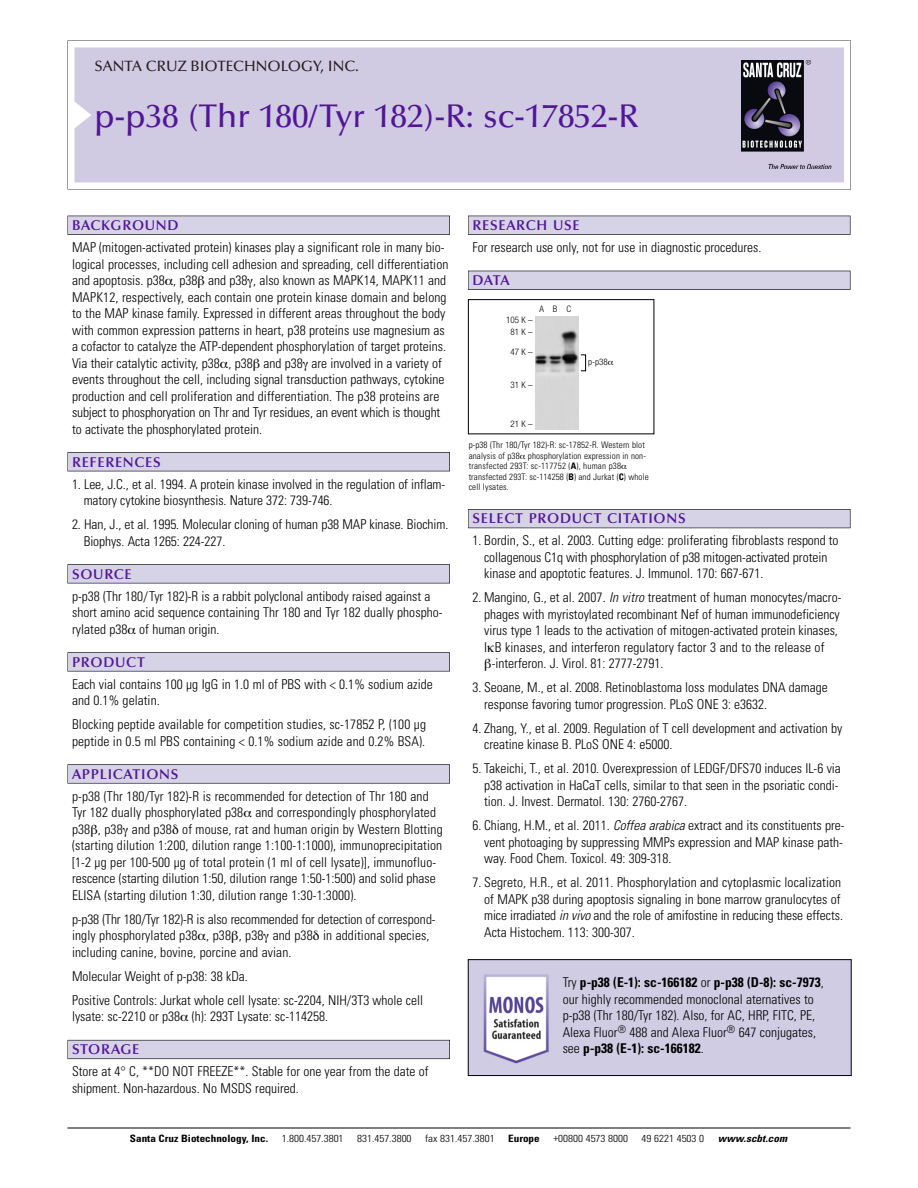
<style>
.page{position:relative;width:918px;height:1188px;background:#fff}
.page>*{position:absolute;margin:0;border:0;box-sizing:border-box;transform-origin:0 0}
.t1{font:500 33px "Optima";color:#511695}
.t2{font:500 15px "Optima";color:#231f20}
.t3{font:600 14.25px "Optima";letter-spacing:.05em;color:#511695}
.t4{font:300 condensed 13.5px/16.5px "Univers";color:#000}
.t5{font:300 condensed 10.2px "Univers";color:#000;scale:1.1 1}
.t6{font:700 condensed 10.2px "Univers";color:#000;scale:1.1 1}
.t7{font:italic 700 condensed 10.2px "Univers";letter-spacing:.005em;color:#000;scale:1.1 1}
.t8{font:300 condensed 9px/10.5px "Univers";letter-spacing:.015em;color:#000}
.t9{font:300 condensed 9px/12px "Helvetica Neue";color:#000;text-align:center}
.s1{font-weight:700}
.s2{font-style:italic}
</style>
<div class="page">
<svg style="left:68px;top:40px;width:783px;height:149px"></svg>
<div style="left:74px;top:47px;width:770px;height:135px;background:#d1cae3"></div>
<img style="left:741px;top:60px;width:90px;height:108px">
<div style="left:68px;top:216px;width:382px;height:19px;background:#525155"></div>
<div style="left:68px;top:216px;width:381px;height:18px;background:#d7d3e7"></div>
<div style="left:68px;top:452px;width:382px;height:19px;background:#525155"></div>
<div style="left:68px;top:453px;width:381px;height:18px;background:#d7d3e7"></div>
<div style="left:68px;top:564px;width:382px;height:19px;background:#545357"></div>
<div style="left:68px;top:565px;width:381px;height:18px;background:#d7d3e7"></div>
<div style="left:68px;top:652px;width:382px;height:19px;background:#575759"></div>
<div style="left:68px;top:653px;width:381px;height:18px;background:#d7d3e7"></div>
<svg style="left:68px;top:764px;width:382px;height:20px"></svg>
<div style="left:68px;top:765px;width:381px;height:18px;background:#d7d3e7"></div>
<div style="left:68px;top:1040px;width:382px;height:19px;background:#66646e"></div>
<div style="left:68px;top:1040px;width:381px;height:18px;background:#d7d3e7"></div>
<div style="left:468px;top:216px;width:382px;height:19px;background:#525155"></div>
<div style="left:468px;top:216px;width:382px;height:18px;background:#d7d3e7"></div>
<div style="left:468px;top:271px;width:382px;height:19px;background:#515055"></div>
<div style="left:468px;top:271px;width:382px;height:18px;background:#d7d3e7"></div>
<div style="left:468px;top:509px;width:382px;height:19px;background:#535259"></div>
<div style="left:468px;top:510px;width:382px;height:18px;background:#d7d3e7"></div>
<hr style="left:68px;top:1128px;width:782px;height:1px;background:#000">
<div style="left:468px;top:299px;width:186px;height:135px;border:1px solid #000"></div>
<img style="left:536px;top:317px;width:43px;height:112px">
<div style="left:581px;top:355px;width:5px;height:16px;border:1px solid #000"></div>
<img style="left:470px;top:961px;width:380px;height:113px">
<div style="left:468px;top:959px;width:384px;height:117px;border:1px solid #000"></div>
<p class="t2" style="left:94px;top:61px;width:266px">SANTA CRUZ BIOTECHNOLOGY, INC.</p>
<h1 class="t1" style="left:94px;top:103px;width:546px">p-p38 (Thr 180/Tyr 182)-R: sc-17852-R</h1>
<p class="t3" style="left:72px;top:219px;width:108px">BACKGROUND</p>
<p class="t4" style="left:72px;top:240px;width:378px">MAP (mitogen-activated protein) kinases play a significant role in many bio&shy;logical processes, including cell adhesion and spreading, cell differentiation and apoptosis. p38 , p38 and p38 , also known as MAPK14, MAPK11 and MAPK12, respectively, each contain one protein kinase domain and belong to the MAP kinase family. Expressed in different areas throughout the body with common expression patterns in heart, p38 proteins use magnesium as a cofactor to catalyze the ATP-dependent phosphorylation of target proteins.<br>Via their catalytic activity, p38 , p38 and p38 are involved in a variety of events throughout the cell, including signal transduction pathways, cytokine production and cell proliferation and differentiation. The p38 proteins are subject to phosphoryation on Thr and Tyr residues, an event which is thought to activate the phosphorylated protein.</p>
<p class="t3" style="left:72px;top:456px;width:90px">REFERENCES</p>
<p class="t4" style="left:84px;top:477px;width:363px;text-indent:-12px">1. Lee, J.C., et al. 1994. A protein kinase involved in the regulation of inflam&shy;matory cytokine biosynthesis. Nature 372: 739-746.</p>
<p class="t4" style="left:84px;top:517px;width:366px;text-indent:-12px">2. Han, J., et al. 1995. Molecular cloning of human p38 MAP kinase. Biochim.<br>Biophys. Acta 1265: 224-227.</p>
<p class="t3" style="left:72px;top:568px;width:61px">SOURCE</p>
<p class="t4" style="left:72px;top:589px;width:372px">p-p38 (Thr 180/Tyr 182)-R is a rabbit polyclonal antibody raised against a short amino acid sequence containing Thr 180 and Tyr 182 dually phospho&shy;rylated p38 of human origin.</p>
<p class="t3" style="left:72px;top:656px;width:74px">PRODUCT</p>
<p class="t4" style="left:72px;top:677px;width:362px">Each vial contains 100 µg IgG in 1.0 ml of PBS with &lt; 0.1% sodium azide and 0.1% gelatin.</p>
<p class="t4" style="left:72px;top:717px;width:356px">Blocking peptide available for competition studies, sc-17852 P, (100 µg peptide in 0.5 ml PBS containing &lt; 0.1% sodium azide and 0.2% BSA).</p>
<p class="t3" style="left:72px;top:768px;width:108px">APPLICATIONS</p>
<p class="t4" style="left:72px;top:789px;width:372px">p-p38 (Thr 180/Tyr 182)-R is recommended for detection of Thr 180 and Tyr 182 dually phosphorylated p38 and correspondingly phosphorylated p38 , p38 and p38 of mouse, rat and human origin by Western Blotting (starting dilution 1:200, dilution range 1:100-1:1000), immunoprecipitation [1-2 µg per 100-500 µg of total protein (1 ml of cell lysate)], immunofluo&shy;rescence (starting dilution 1:50, dilution range 1:50-1:500) and solid phase ELISA (starting dilution 1:30, dilution range 1:30-1:3000).</p>
<p class="t4" style="left:72px;top:912px;width:365px">p-p38 (Thr 180/Tyr 182)-R is also recommended for detection of correspond&shy;ingly phosphorylated p38 , p38 , p38 and p38 in additional species, including canine, bovine, porcine and avian.</p>
<p class="t4" style="left:72px;top:965px;width:353px;line-height:24px">Molecular Weight of p-p38: 38 kDa.<br>Positive Controls: Jurkat whole cell lysate: sc-2204, NIH/3T3 whole cell</p>
<p class="t4" style="left:72px;top:1009px;width:258px">lysate: sc-2210 or p38 (h): 293T Lysate: sc-114258.</p>
<p class="t3" style="left:72px;top:1044px;width:69px">STORAGE</p>
<p class="t4" style="left:72px;top:1064px;width:358px">Store at 4° C, **DO NOT FREEZE**. Stable for one year from the date of shipment. Non-hazardous. No MSDS required.</p>
<p class="t3" style="left:473px;top:219px;width:109px">RESEARCH USE</p>
<p class="t4" style="left:473px;top:240px;width:290px">For research use only, not for use in diagnostic procedures.</p>
<p class="t3" style="left:473px;top:275px;width:39px">DATA</p>
<p class="t9" style="left:539px;top:304px;width:33px">ABC</p>
<p class="t9" style="left:506px;top:315px;width:28px">105 K –<br>81K–</p>
<p class="t9" style="left:510px;top:347px;width:24px">47K–</p>
<p class="t9" style="left:510px;top:380px;width:24px">31K–</p>
<p class="t9" style="left:510px;top:419px;width:24px">21K–</p>
<p class="t9" style="left:588px;top:356px;width:21px">p-p38</p>
<p class="t8" style="left:469px;top:441px;width:182px">p-p38 (Thr 180/Tyr 182)-R: sc-17852-R. Western blot analysis of p38 phosphorylation expression in non&shy;transfected 293T: sc-117752 (<span class="s1">A</span>), human p38 transfected 293T: sc-114258 (<span class="s1">B</span>) and Jurkat (<span class="s1">C</span>) whole cell lysates.</p>
<p class="t3" style="left:473px;top:513px;width:215px">SELECT PRODUCT CITATIONS</p>
<p class="t4" style="left:484px;top:534px;width:356px;text-indent:-12px">1. Bordin, S., et al. 2003. Cutting edge: proliferating fibroblasts respond to collagenous C1q with phosphorylation of p38 mitogen-activated protein kinase and apoptotic features. J. Immunol. 170: 667-671.</p>
<p class="t4" style="left:473px;top:591px;width:371px">2. Mangino, G., et al. 2007. <span class="s2">In vitro</span> treatment of human monocytes/macro-</p>
<p class="t4" style="left:484px;top:607px;width:357px">phages with myristoylated recombinant Nef of human immunodeficiency</p>
<p class="t4" style="left:484px;top:624px;width:355px">virus type 1 leads to the activation of mitogen-activated protein kinases,</p>
<p class="t4" style="left:484px;top:640px;width:342px">I B kinases, and interferon regulatory factor 3 and to the release of</p>
<p class="t4" style="left:492px;top:657px;width:173px">-interferon. J. Virol. 81: 2777-2791.</p>
<p class="t4" style="left:484px;top:681px;width:345px;text-indent:-12px">3. Seoane, M., et al. 2008. Retinoblastoma loss modulates DNA damage response favoring tumor progression. PLoS ONE 3: e3632.</p>
<p class="t4" style="left:484px;top:721px;width:360px;text-indent:-12px">4. Zhang, Y., et al. 2009. Regulation of T cell development and activation by creatine kinase B. PLoS ONE 4: e5000.</p>
<p class="t4" style="left:484px;top:762px;width:358px;text-indent:-12px">5. Takeichi, T., et al. 2010. Overexpression of LEDGF/DFS70 induces IL-6 via p38 activation in HaCaT cells, similar to that seen in the psoriatic condi&shy;tion. J. Invest. Dermatol. 130: 2760-2767.</p>
<p class="t4" style="left:484px;top:819px;width:362px;text-indent:-12px">6. Chiang, H.M., et al. 2011. <span class="s2">Coffea arabica</span> extract and its constituents pre&shy;vent photoaging by suppressing MMPs expression and MAP kinase path&shy;way. Food Chem. Toxicol. 49: 309-318.</p>
<p class="t4" style="left:484px;top:876px;width:360px;text-indent:-12px">7. Segreto, H.R., et al. 2011. Phosphorylation and cytoplasmic localization of MAPK p38 during apoptosis signaling in bone marrow granulocytes of mice irradiated <span class="s2">in vivo</span> and the role of amifostine in reducing these effects.<br>Acta Histochem. 113: 300-307.</p>
<p class="t4" style="left:563px;top:975px;width:263px">Try <span class="s1">p-p38 (E-1): sc-166182</span> or <span class="s1">p-p38 (D-8): sc-7973</span>, our highly recommended monoclonal aternatives to p-p38 (Thr 180/Tyr 182). Also, for AC, HRP, FITC, PE, Alexa Fluor<sup>®</sup> 488 and Alexa Fluor<sup>®</sup> 647 conjugates, see <span class="s1">p-p38 (E-1): sc-166182</span>.</p>
<p class="t6" style="left:130px;top:1135px;width:127px">Santa Cruz Biotechnology, Inc.</p>
<p class="t5" style="left:282px;top:1135px;width:58px">1.800.457.3801</p>
<p class="t5" style="left:357px;top:1135px;width:51px">831.457.3800</p>
<p class="t5" style="left:425px;top:1135px;width:65px">fax 831.457.3801</p>
<p class="t6" style="left:508px;top:1135px;width:30px">Europe</p>
<p class="t5" style="left:553px;top:1135px;width:69px">+00800 4573 8000</p>
<p class="t5" style="left:642px;top:1135px;width:58px">49 6221 4503 0</p>
<p class="t7" style="left:718px;top:1135px;width:64px">www.scbt.com</p>
</div>
